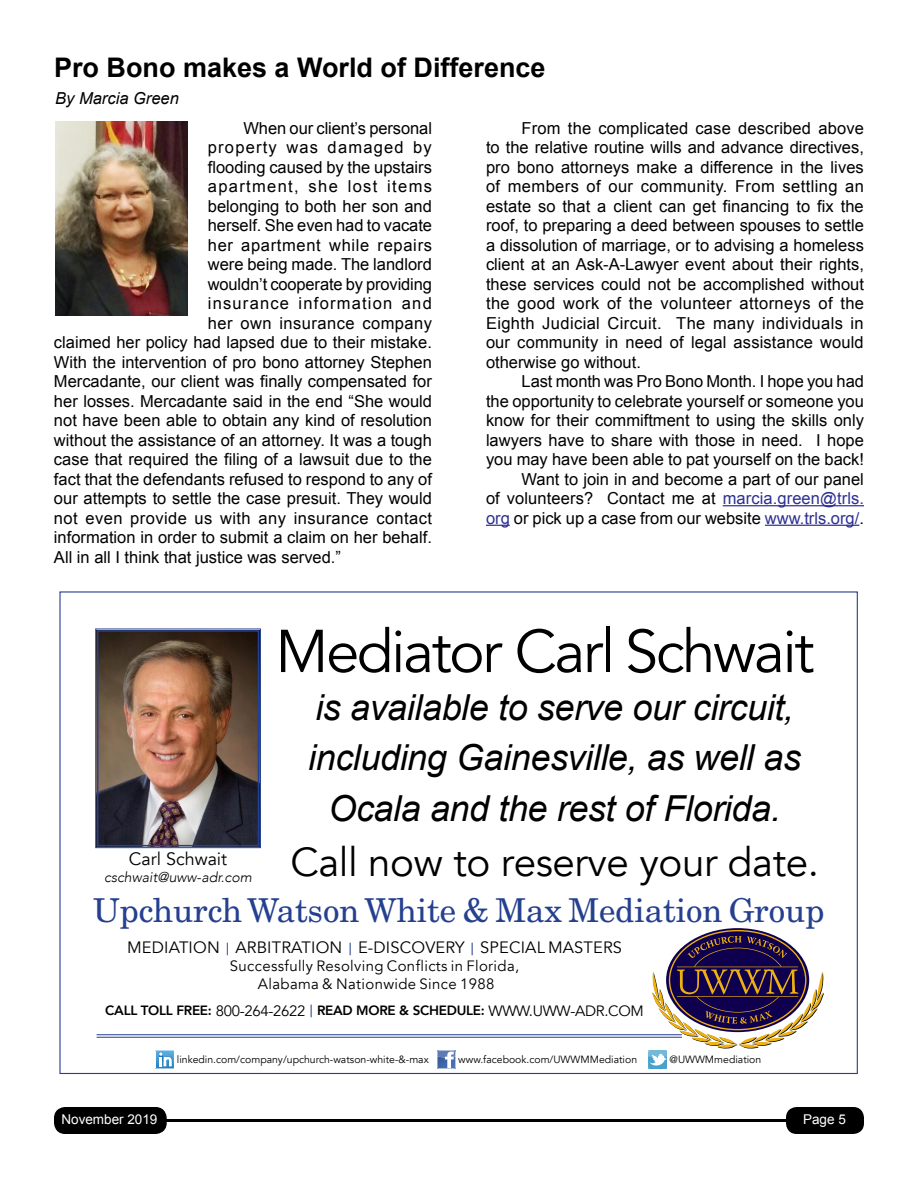
<style>
.page{position:relative;width:918px;height:1188px;background:#fff}
.page>*{position:absolute;margin:0;border:0;box-sizing:border-box;transform-origin:0 0}
.t1{font:59.85px "Avenir";letter-spacing:-.04em;color:#000}
.t2{font:40.35px "Avenir";letter-spacing:-.01em;color:#000}
.t3{font:italic 35.85px/50.7px "Arial";letter-spacing:-.01em;color:#000;text-align:center}
.t4{font:32.85px "New Century Schlbk";color:#25408f}
.t5{font:700 27px "Arial";color:#000}
.t6{font:18px "Avenir";color:#000}
.t7{font:16.5px/19.5px "Arial";color:#000;text-align:justify}
.t8{font:16.5px "Avenir";letter-spacing:.01em;color:#000}
.t9{font:16.5px "Arial";letter-spacing:.075em;color:#000}
.t10{font:16.5px "Arial";letter-spacing:.025em;color:#000}
.t11{font:16.5px "Arial";letter-spacing:.04em;color:#000}
.t12{font:16.5px "Arial";letter-spacing:.08em;color:#000}
.t13{font:16.5px "Arial";letter-spacing:.03em;color:#000}
.t14{font:italic 16.5px "Arial";color:#000}
.t15{font:15px/18px "Avenir";letter-spacing:.025em;color:#000;text-align:center}
.t16{font:italic 300 14.25px "Avenir";color:#000}
.t17{font:800 13.5px "Avenir";letter-spacing:-.02em;color:#000}
.t18{font:13.5px "Arial";color:#fff}
.t19{font:10.5px "Avenir";color:#000}
.s1{color:#2e3092}
.s2{color:#25408f}
.s3{font-weight:400;font-size:15px}
.s4{font-weight:400;font-size:16.5px;color:#25408f}
</style>
<div class="page">
<div style="left:55px;top:1108px;width:111px;height:25px;background:#000;border-radius:10px"></div>
<div style="left:54px;top:1107px;width:113px;height:27px;border:2px solid #000;border-radius:10px"></div>
<div style="left:786px;top:1107px;width:78px;height:27px;background:#000;border-radius:11px"></div>
<hr style="left:81px;top:1119px;width:736px;height:3px;background:#000">
<img style="left:55px;top:122px;width:133px;height:194px">
<svg style="left:59px;top:591px;width:799px;height:483px"></svg>
<svg style="left:156px;top:1050px;width:18px;height:18px"></svg>
<svg style="left:437px;top:1050px;width:18px;height:18px"></svg>
<svg style="left:649px;top:930px;width:175px;height:138px"></svg>
<hr style="left:97px;top:1034px;width:585px;height:1px;background:#25408f">
<hr style="left:97px;top:1037px;width:585px;height:1px;background:#25408f">
<img style="left:95px;top:628px;width:166px;height:220px">
<div style="left:97px;top:630px;width:162px;height:216px;border:1px solid #25408f"></div>
<hr style="left:723px;top:505px;width:141px;height:1px;background:#2e3092">
<svg style="left:486px;top:525px;width:24px;height:1px"></svg>
<hr style="left:765px;top:525px;width:94px;height:1px;background:#2e3092">
<h3 class="t5" style="left:54px;top:50px;width:493px">Pro Bono makes a World of Difference</h3>
<p class="t14" style="left:55px;top:88px;width:125px">By Marcia Green</p>
<p class="t7" style="left:243px;top:118px;width:190px">When our client’s personal</p>
<p class="t9" style="left:208px;top:136px;width:226px">property was damaged by</p>
<p class="t7" style="left:208px;top:157px;width:226px">flooding caused by the upstairs</p>
<p class="t12" style="left:208px;top:175px;width:226px">apartment, she lost items</p>
<p class="t7" style="left:208px;top:196px;width:226px">belonging to both her son and</p>
<p class="t7" style="left:208px;top:216px;width:226px">herself. She even had to vacate</p>
<p class="t11" style="left:208px;top:234px;width:226px">her apartment while repairs</p>
<p class="t7" style="left:208px;top:255px;width:226px">were being made. The landlord</p>
<p class="t7" style="left:208px;top:274px;width:226px">wouldn’t cooperate by providing</p>
<p class="t9" style="left:208px;top:292px;width:226px">insurance information and</p>
<p class="t13" style="left:208px;top:312px;width:226px">her own insurance company</p>
<p class="t7" style="left:54px;top:333px;width:380px">claimed her policy had lapsed due to their mistake.</p>
<p class="t7" style="left:54px;top:352px;width:379px">With the intervention of pro bono attorney Stephen</p>
<p class="t7" style="left:54px;top:372px;width:379px">Mercadante, our client was finally compensated for</p>
<p class="t7" style="left:54px;top:391px;width:380px">her losses. Mercadante said in the end “She would</p>
<p class="t7" style="left:54px;top:411px;width:379px">not have been able to obtain any kind of resolution</p>
<p class="t7" style="left:54px;top:430px;width:380px">without the assistance of an attorney. It was a tough</p>
<p class="t7" style="left:54px;top:450px;width:380px">case that required the filing of a lawsuit due to the</p>
<p class="t7" style="left:54px;top:469px;width:379px">fact that the defendants refused to respond to any of</p>
<p class="t7" style="left:54px;top:489px;width:380px">our attempts to settle the case presuit. They would</p>
<p class="t10" style="left:54px;top:507px;width:380px">not even provide us with any insurance contact</p>
<p class="t7" style="left:54px;top:528px;width:379px">information in order to submit a claim on her behalf.</p>
<p class="t7" style="left:54px;top:547px;width:289px">All in all I think that justice was served.”</p>
<p class="t7" style="left:486px;top:118px;width:380px;text-indent:36px">From the complicated case described above to the relative routine wills and advance directives, pro bono attorneys make a difference in the lives of members of our community. From settling an estate so that a client can get financing to fix the roof, to preparing a deed between spouses to settle a dissolution of marriage, or to advising a homeless client at an Ask-A-Lawyer event about their rights, these services could not be accomplished without the good work of the volunteer attorneys of the Eighth Judicial Circuit. The many individuals in our community in need of legal assistance would otherwise go without.</p>
<p class="t7" style="left:486px;top:372px;width:380px;text-align:right">Last month was Pro Bono Month. I hope you had<br>the opportunity to celebrate yourself or someone you know for their commiftment to using the skills only lawyers have to share with those in need. I hope you may have been able to pat yourself on the back!<br>Want to join in and become a part of our panel<br>of volunteers? Contact me at <span class="s1">marcia.green@trls. org</span> or pick up a case from our website <span class="s1">www.trls.org/</span>.</p>
<p class="t6" style="left:129px;top:848px;width:100px">Carl Schwait</p>
<p class="t16" style="left:104px;top:869px;width:149px">cschwait@uww-adr.com</p>
<h1 class="t1" style="left:275px;top:616px;width:540px">Mediator Carl Schwait</h1>
<h3 class="t3" style="left:308px;top:683px;width:494px">is available to serve our circuit, including Gainesville, as well as<br>Ocala and the rest of Florida.</h3>
<h2 class="t2" style="left:290px;top:838px;width:530px">Call now to reserve your date.</h2>
<h3 class="t4" style="left:93px;top:890px;width:733px">Upchurch Watson White &amp; Max Mediation Group</h3>
<p class="t8" style="left:127px;top:938px;width:496px">MEDIATION <span class="s2">|</span> ARBITRATION <span class="s2">|</span> E-DISCOVERY <span class="s2">|</span> SPECIAL MASTERS</p>
<p class="t15" style="left:230px;top:957px;width:291px">Successfully Resolving Conflicts in Florida,<br>Alabama &amp; Nationwide Since 1988</p>
<p class="t17" style="left:105px;top:1000px;width:540px">CALL TOLL FREE: <span class="s3">800-264-2622</span> <span class="s4">|</span> READ MORE &amp; SCHEDULE: <span class="s3">WWW.UWW-ADR.COM</span></p>
<p class="t19" style="left:177px;top:1053px;width:253px">linkedin.com/company/upchurch-watson-white-&amp;-max</p>
<p class="t19" style="left:458px;top:1053px;width:180px">www.facebook.com/UWWMMediation</p>
<p class="t19" style="left:670px;top:1053px;width:93px">@UWWMmediation</p>
<p class="t18" style="left:61px;top:1111px;width:98px">November 2019</p>
<p class="t18" style="left:803px;top:1111px;width:44px">Page 5</p>
</div>
